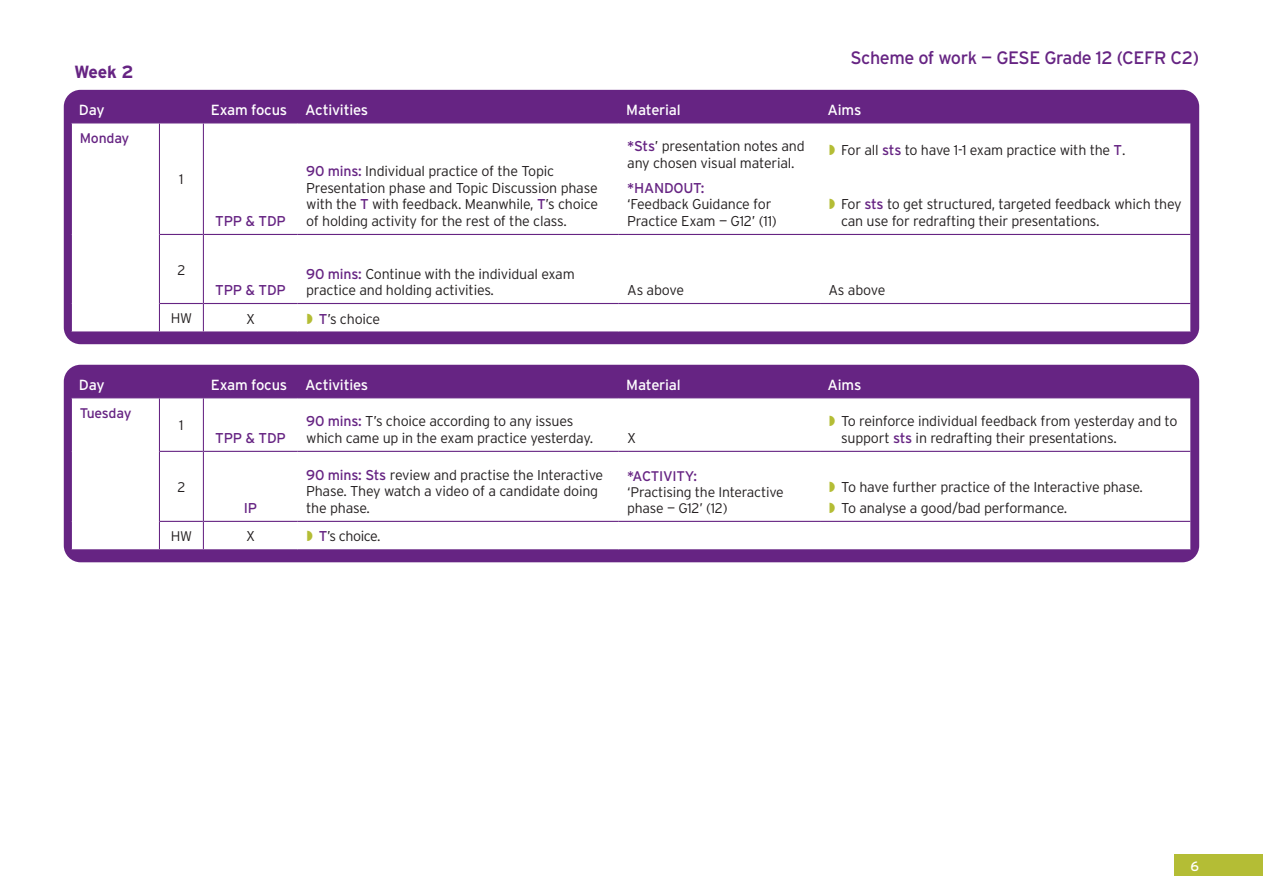
<style>
.page{position:relative;width:1263px;height:893px;background:#fff}
.page>*{position:absolute;margin:0;border:0;box-sizing:border-box;transform-origin:0 0}
.t1{font:18px "Interstate";letter-spacing:-.025em;color:#662483}
._04__Heading_-__Bold{font:700 17.55px "Interstate";color:#662483}
._02__Table_-__Headin{font:14.7px "Interstate";letter-spacing:-.015em;color:#fff}
._03__Table__Body{font:300 14.25px/16.5px "Interstate";letter-spacing:-.015em;color:#231f20}
._01__Table__Heading{font:14.25px "Interstate";letter-spacing:-.015em;color:#662483}
._03__Table__Body-2{font:14.25px "Interstate";letter-spacing:-.015em;color:#662483}
._01__Body__Light{font:300 14.25px "Interstate";letter-spacing:-.015em;color:#231f20}
._01__Table__Heading-2{font:300 14.25px "Interstate";color:#231f20}
._03__Table__Body-3{font:300 13.95px/16.2px "Interstate";letter-spacing:-.015em;color:#231f20}
._01__Table__Heading-3{font:13.95px "Interstate";letter-spacing:-.015em;color:#662483}
._03__Table__Body-4{font:13.95px "Interstate";letter-spacing:-.015em;color:#662483}
.t2{font:13.5px "Interstate";color:#fff}
.s1{font-weight:400;color:#662483}
</style>
<div class="page">
<div style="left:1175px;top:855px;width:88px;height:21px;background:#b4bd35"></div>
<div style="left:65px;top:91px;width:1133px;height:252px;background:#662483;border-radius:15px"></div>
<div style="left:72px;top:123px;width:1118px;height:208px;background:#fff"></div>
<svg style="left:71px;top:303px;width:1px;height:28px"></svg>
<hr style="left:160px;top:234px;width:43px;height:1px;background:#662483">
<hr style="left:204px;top:234px;width:94px;height:1px;background:#662483">
<hr style="left:298px;top:234px;width:321px;height:1px;background:#662483">
<hr style="left:619px;top:234px;width:201px;height:1px;background:#662483">
<hr style="left:820px;top:234px;width:370px;height:1px;background:#662483">
<hr style="left:160px;top:303px;width:43px;height:1px;background:#662483">
<hr style="left:204px;top:303px;width:94px;height:1px;background:#662483">
<hr style="left:298px;top:303px;width:321px;height:1px;background:#662483">
<hr style="left:619px;top:303px;width:201px;height:1px;background:#662483">
<hr style="left:820px;top:303px;width:370px;height:1px;background:#662483">
<hr style="left:159px;top:123px;width:1px;height:111px;background:#662483">
<hr style="left:159px;top:234px;width:1px;height:69px;background:#662483">
<svg style="left:159px;top:303px;width:1px;height:28px"></svg>
<hr style="left:203px;top:123px;width:1px;height:111px;background:#662483">
<hr style="left:203px;top:234px;width:1px;height:69px;background:#662483">
<svg style="left:203px;top:303px;width:1px;height:28px"></svg>
<div style="left:64px;top:90px;width:1135px;height:254px;border:3px solid #662483;border-radius:15px"></div>
<div style="left:65px;top:366px;width:1133px;height:195px;background:#662483;border-radius:15px"></div>
<div style="left:72px;top:398px;width:1118px;height:151px;background:#fff"></div>
<svg style="left:71px;top:521px;width:1px;height:28px"></svg>
<hr style="left:160px;top:451px;width:43px;height:1px;background:#662483">
<hr style="left:204px;top:451px;width:94px;height:1px;background:#662483">
<hr style="left:298px;top:451px;width:321px;height:1px;background:#662483">
<hr style="left:619px;top:451px;width:201px;height:1px;background:#662483">
<hr style="left:820px;top:451px;width:370px;height:1px;background:#662483">
<hr style="left:160px;top:521px;width:43px;height:1px;background:#662483">
<hr style="left:204px;top:521px;width:94px;height:1px;background:#662483">
<hr style="left:298px;top:521px;width:321px;height:1px;background:#662483">
<hr style="left:619px;top:521px;width:201px;height:1px;background:#662483">
<hr style="left:820px;top:521px;width:370px;height:1px;background:#662483">
<hr style="left:159px;top:398px;width:1px;height:53px;background:#662483">
<hr style="left:159px;top:451px;width:1px;height:70px;background:#662483">
<svg style="left:159px;top:521px;width:1px;height:28px"></svg>
<hr style="left:203px;top:398px;width:1px;height:53px;background:#662483">
<hr style="left:203px;top:451px;width:1px;height:70px;background:#662483">
<svg style="left:203px;top:521px;width:1px;height:28px"></svg>
<div style="left:64px;top:365px;width:1135px;height:197px;border:3px solid #662483;border-radius:15px"></div>
<svg style="left:830px;top:144px;width:5px;height:11px"></svg>
<svg style="left:830px;top:199px;width:5px;height:10px"></svg>
<svg style="left:307px;top:313px;width:6px;height:10px"></svg>
<svg style="left:830px;top:416px;width:5px;height:10px"></svg>
<svg style="left:830px;top:482px;width:5px;height:10px"></svg>
<svg style="left:830px;top:502px;width:5px;height:11px"></svg>
<svg style="left:307px;top:531px;width:6px;height:10px"></svg>
<p class="t1" style="left:850px;top:47px;width:350px">Scheme of work — GESE Grade 12 (CEFR C2)</p>
<p class="_04__Heading_-__Bold" style="left:74px;top:62px;width:61px">Week 2</p>
<p class="_02__Table_-__Headin" style="left:79px;top:102px;width:27px">Day</p>
<p class="_02__Table_-__Headin" style="left:211px;top:102px;width:78px">Exam focus</p>
<p class="_02__Table_-__Headin" style="left:305px;top:102px;width:65px">Activities</p>
<p class="_02__Table_-__Headin" style="left:626px;top:102px;width:56px">Material</p>
<p class="_02__Table_-__Headin" style="left:827px;top:102px;width:35px">Aims</p>
<p class="_01__Table__Heading-3" style="left:80px;top:130px;width:51px">Monday</p>
<p class="_03__Table__Body-3" style="left:179px;top:171px;width:6px">1</p>
<p class="_01__Table__Heading" style="left:215px;top:213px;width:72px">TPP &amp; TDP</p>
<p class="_03__Table__Body" style="left:627px;top:138px;width:179px"><span class="s1">*Sts</span>’ presentation notes and any chosen visual material.</p>
<p class="_03__Table__Body-2" style="left:627px;top:180px;width:79px">*HANDOUT:</p>
<p class="_03__Table__Body" style="left:627px;top:196px;width:151px">‘Feedback Guidance for<br>Practice Exam — G12’ (11)</p>
<p class="_03__Table__Body" style="left:841px;top:141px;width:286px">For all <span class="s1">sts</span> to have 1-1 exam practice with the <span class="s1">T</span>.</p>
<p class="_03__Table__Body" style="left:306px;top:163px;width:294px"><span class="s1">90 mins:</span> Individual practice of the Topic Presentation phase and Topic Discussion phase with the <span class="s1">T</span> with feedback. Meanwhile, <span class="s1">T</span>’s choice of holding activity for the rest of the class.</p>
<p class="_03__Table__Body" style="left:841px;top:196px;width:342px">For <span class="s1">sts</span> to get structured, targeted feedback which they can use for redrafting their presentations.</p>
<p class="_03__Table__Body-3" style="left:177px;top:261px;width:9px">2</p>
<p class="_01__Table__Heading" style="left:215px;top:282px;width:72px">TPP &amp; TDP</p>
<p class="_03__Table__Body" style="left:306px;top:265px;width:270px"><span class="s1">90 mins:</span> Continue with the individual exam practice and holding activities.</p>
<p class="_03__Table__Body-3" style="left:171px;top:310px;width:23px">HW</p>
<p class="_01__Table__Heading-2" style="left:246px;top:310px;width:11px">X</p>
<p class="_03__Table__Body" style="left:319px;top:310px;width:63px"><span class="s1">T</span>’s choice</p>
<p class="_03__Table__Body" style="left:627px;top:282px;width:58px">As above</p>
<p class="_01__Body__Light" style="left:828px;top:282px;width:58px">As above</p>
<p class="_02__Table_-__Headin" style="left:79px;top:377px;width:27px">Day</p>
<p class="_02__Table_-__Headin" style="left:211px;top:377px;width:78px">Exam focus</p>
<p class="_02__Table_-__Headin" style="left:305px;top:377px;width:65px">Activities</p>
<p class="_02__Table_-__Headin" style="left:626px;top:377px;width:56px">Material</p>
<p class="_02__Table_-__Headin" style="left:827px;top:377px;width:35px">Aims</p>
<p class="_01__Table__Heading-3" style="left:80px;top:405px;width:53px">Tuesday</p>
<p class="_03__Table__Body-3" style="left:179px;top:417px;width:6px">1</p>
<p class="_01__Table__Heading" style="left:215px;top:430px;width:72px">TPP &amp; TDP</p>
<p class="_03__Table__Body" style="left:306px;top:413px;width:288px"><span class="s1">90 mins:</span> T’s choice according to any issues which came up in the exam practice yesterday.</p>
<p class="_03__Table__Body" style="left:841px;top:413px;width:338px">To reinforce individual feedback from yesterday and to support <span class="s1">sts</span> in redrafting their presentations.</p>
<p class="_03__Table__Body" style="left:627px;top:429px;width:11px">X</p>
<p class="_03__Table__Body-3" style="left:177px;top:479px;width:9px">2</p>
<p class="_01__Table__Heading" style="left:244px;top:500px;width:15px">IP</p>
<p class="_03__Table__Body" style="left:306px;top:466px;width:299px"><span class="s1">90 mins: Sts</span> review and practise the Interactive<br>Phase. They watch a video of a candidate doing the phase.</p>
<p class="_03__Table__Body-4" style="left:627px;top:468px;width:71px">*ACTIVITY:</p>
<p class="_03__Table__Body-3" style="left:627px;top:484px;width:158px">‘Practising the Interactive phase — G12’ (12)</p>
<p class="_03__Table__Body" style="left:841px;top:479px;width:303px">To have further practice of the Interactive phase.</p>
<p class="_03__Table__Body" style="left:841px;top:499px;width:227px">To analyse a good/bad performance.</p>
<p class="_03__Table__Body-3" style="left:171px;top:528px;width:23px">HW</p>
<p class="_01__Table__Heading-2" style="left:246px;top:528px;width:11px">X</p>
<p class="_03__Table__Body" style="left:319px;top:528px;width:63px"><span class="s1">T</span>’s choice.</p>
<p class="t2" style="left:1190px;top:858px;width:10px">6</p>
</div>
